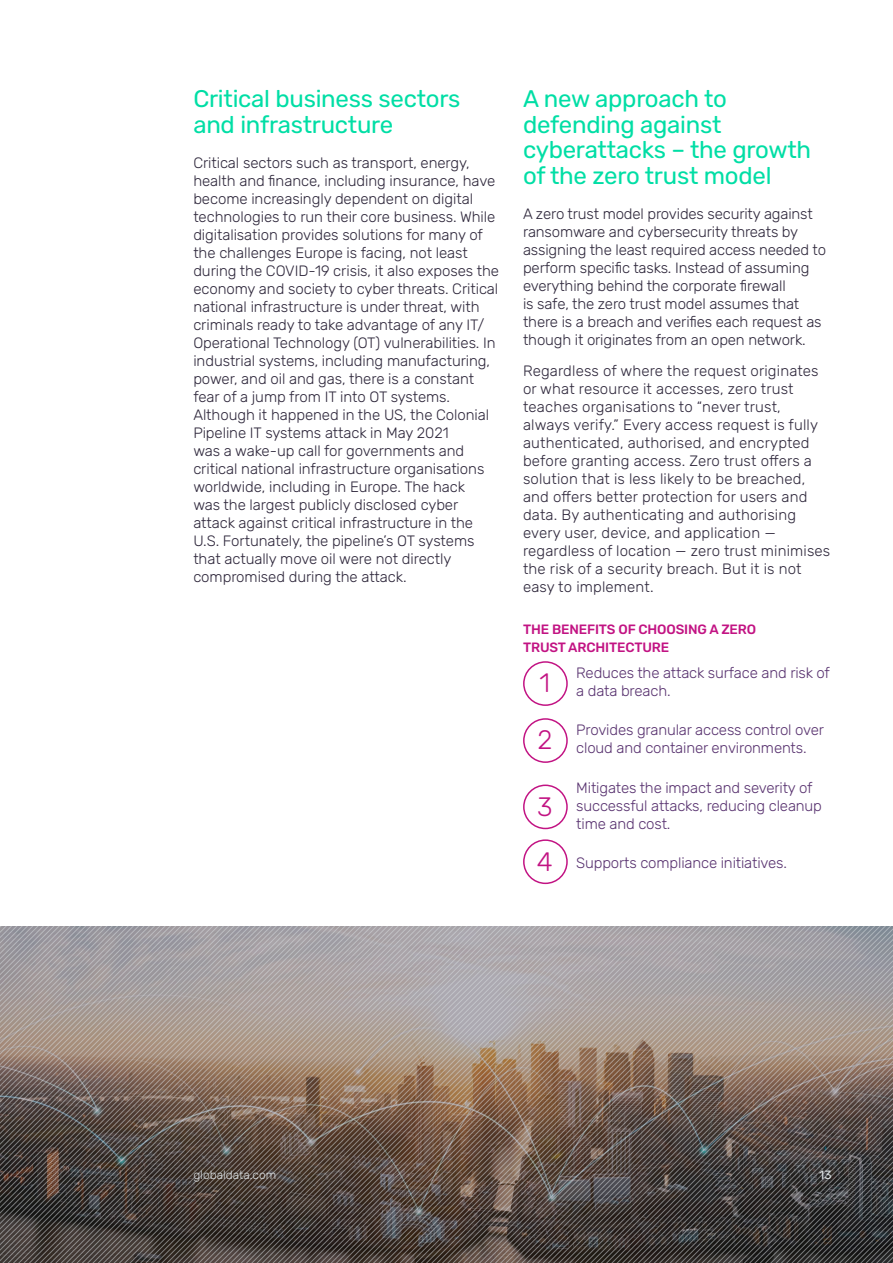
<style>
.page{position:relative;width:893px;height:1263px;background:#fff}
.page>*{position:absolute;margin:0;border:0;box-sizing:border-box;transform-origin:0 0}
.t1{font:300 26.7px/57px "Rubik";color:#c21383}
.t2{font:24px/25.5px "Rubik";letter-spacing:-.01em;color:#00dea5}
.t3{font:300 15px/18px "Rubik";letter-spacing:-.005em;color:#2f283c}
.t4{font:300 15px/18px "Rubik";letter-spacing:-.01em;color:#593370}
.t5{font:500 13.5px/18px "Rubik";letter-spacing:-.01em;color:#c21383}
.t6{font:300 12px "Rubik";color:#dadfe2}
.t7{font:12px "Rubik";color:#dadfe2}
</style>
<div class="page">
<svg style="left:0;top:927px;width:893px;height:336px;background:#7e726c"></svg>
<div style="left:523px;top:661px;width:45px;height:45px;border:2px solid #c21383;border-radius:50%"></div>
<div style="left:523px;top:718px;width:45px;height:45px;border:2px solid #c21383;border-radius:50%"></div>
<div style="left:523px;top:784px;width:45px;height:45px;border:2px solid #c21383;border-radius:50%"></div>
<div style="left:523px;top:839px;width:45px;height:45px;border:2px solid #c21383;border-radius:50%"></div>
<h2 class="t2" style="left:193px;top:87px;width:269px">Critical business sectors and infrastructure</h2>
<p class="t3" style="left:193px;top:154px;width:307px">Critical sectors such as transport, energy, health and finance, including insurance, have become increasingly dependent on digital technologies to run their core business. While digitalisation provides solutions for many of the challenges Europe is facing, not least during the COVID-19 crisis, it also exposes the economy and society to cyber threats. Critical national infrastructure is under threat, with criminals ready to take advantage of any IT/ Operational Technology (OT) vulnerabilities. In industrial systems, including manufacturing, power, and oil and gas, there is a constant fear of a jump from IT into OT systems.<br>Although it happened in the US, the Colonial Pipeline IT systems attack in May 2021<br>was a wake-up call for governments and critical national infrastructure organisations worldwide, including in Europe. The hack<br>was the largest publicly disclosed cyber attack against critical infrastructure in the U.S. Fortunately, the pipeline’s OT systems that actually move oil were not directly compromised during the attack.</p>
<h2 class="t2" style="left:523px;top:87px;width:290px">A new approach to defending against cyberattacks – the growth of the zero trust model</h2>
<p class="t3" style="left:523px;top:205px;width:305px">A zero trust model provides security against ransomware and cybersecurity threats by assigning the least required access needed to perform specific tasks. Instead of assuming everything behind the corporate firewall<br>is safe, the zero trust model assumes that there is a breach and verifies each request as though it originates from an open network.</p>
<p class="t3" style="left:523px;top:362px;width:309px">Regardless of where the request originates or what resource it accesses, zero trust teaches organisations to “never trust, always verify.” Every access request is fully authenticated, authorised, and encrypted before granting access. Zero trust offers a solution that is less likely to be breached, and offers better protection for users and data. By authenticating and authorising every user, device, and application — regardless of location — zero trust minimises the risk of a security breach. But it is not easy to implement.</p>
<p class="t5" style="left:523px;top:620px;width:235px">THE BENEFITS OF CHOOSING A ZERO<br>TRUST ARCHITECTURE</p>
<p class="t4" style="left:576px;top:664px;width:255px">Reduces the attack surface and risk of a data breach.</p>
<p class="t4" style="left:576px;top:721px;width:249px">Provides granular access control over cloud and container environments.</p>
<p class="t4" style="left:576px;top:779px;width:247px">Mitigates the impact and severity of successful attacks, reducing cleanup time and cost.</p>
<p class="t4" style="left:576px;top:854px;width:212px">Supports compliance initiatives.</p>
<h1 class="t1" style="left:537px;top:655px;width:16px">1<br>2</h1>
<h1 class="t1" style="left:537px;top:780px;width:17px;line-height:54.9px">3<br>4</h1>
<p class="t6" style="left:193px;top:1168px;width:84px">globaldata.com</p>
<p class="t7" style="left:819px;top:1168px;width:14px">13</p>
</div>
